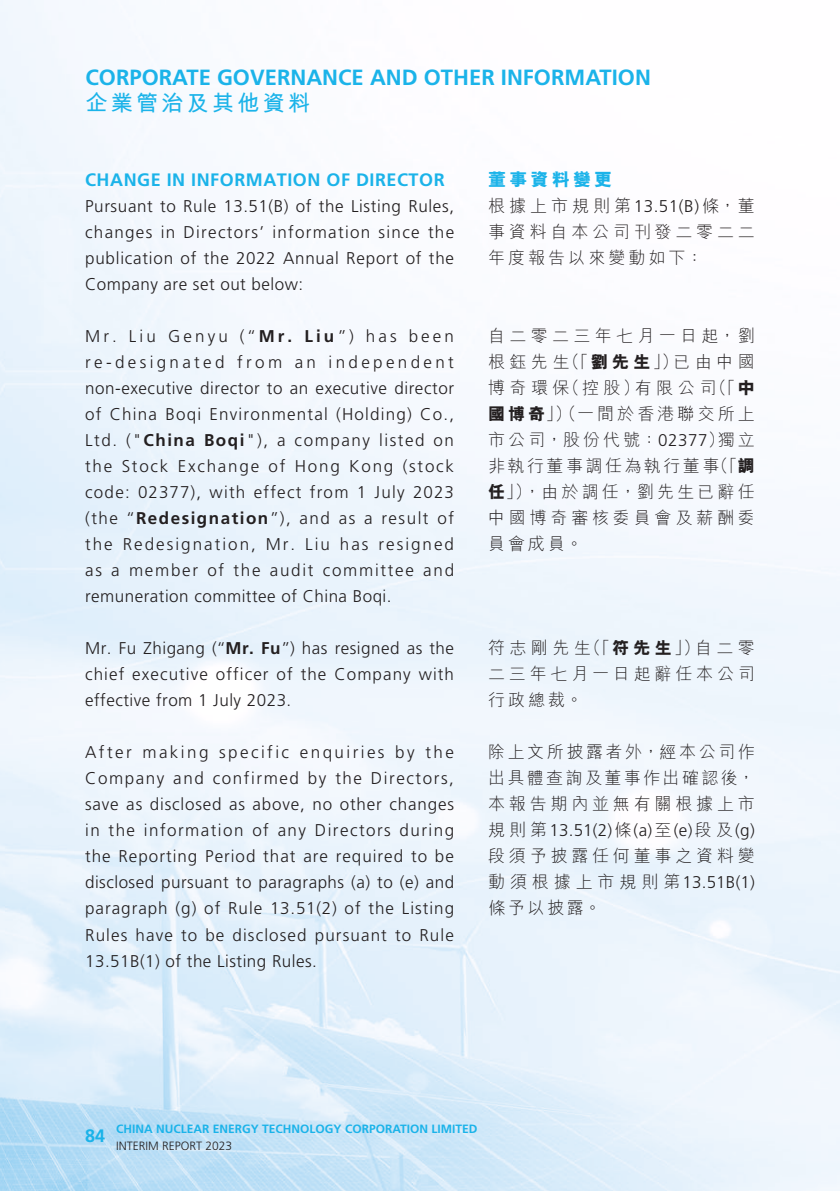
<style>
.page{position:relative;width:840px;height:1191px;background:#fff}
.page>*{position:absolute;margin:0;border:0;box-sizing:border-box;transform-origin:0 0}
.t1{font:700 22px "Frutiger LT Std";color:#1bb3e9}
.t2{font:700 22px "M Hei HK";letter-spacing:.15em;color:#1bb3e9}
._01_Heading_1{font:700 18px "Frutiger LT Std";letter-spacing:.03em;color:#1bb3e9}
._01_Heading_1-2{font:800 18px "M Hei HK";letter-spacing:.18em;color:#1bb3e9}
._00_Body_text{font:300 17px/26px "Frutiger LT Std";letter-spacing:.045em;color:#231f20;text-align:justify}
._00_Body_text-2{font:300 17px/26px "M Hei HK";letter-spacing:.225em;color:#231f20;text-align:justify}
.t3{font:700 12px "Frutiger LT Std";color:#1bb3e9}
.t4{font:300 12px "Frutiger LT Std";color:#231f20}
.s1{font-weight:700}
.s2{font-family:"Frutiger LT Std"}
.s3{font-weight:800}
</style>
<div class="page">
<img style="left:0;top:0;width:840px;height:1191px">
<p class="t1" style="left:85px;top:64px;width:566px">CORPORATE GOVERNANCE AND OTHER INFORMATION</p>
<p class="t2" style="left:85px;top:87px;width:226px">企業管治及其他資料</p>
<p class="_01_Heading_1" style="left:85px;top:169px;width:361px">CHANGE IN INFORMATION OF DIRECTOR</p>
<p class="_00_Body_text" style="left:85px;top:194px;width:370px">Pursuant to Rule 13.51(B) of the Listing Rules, changes in Directors’ information since the publication of the 2022 Annual Report of the Company are set out below:</p>
<p class="_00_Body_text" style="left:85px;top:324px;width:370px">Mr. Liu Genyu (“<span class="s1">Mr. Liu</span>”) has been re-designated from an independent non-executive director to an executive director of China Boqi Environmental (Holding) Co., Ltd. ("<span class="s1">China Boqi</span>"), a company listed on the Stock Exchange of Hong Kong (stock code: 02377), with effect from 1 July 2023 (the “<span class="s1">Redesignation</span>”), and as a result of the Redesignation, Mr. Liu has resigned as a member of the audit committee and remuneration committee of China Boqi.</p>
<p class="_00_Body_text" style="left:85px;top:636px;width:370px">Mr. Fu Zhigang (“<span class="s1">Mr. Fu</span>”) has resigned as the chief executive officer of the Company with effective from 1 July 2023.</p>
<p class="_00_Body_text" style="left:85px;top:740px;width:370px">After making specific enquiries by the Company and confirmed by the Directors, save as disclosed as above, no other changes in the information of any Directors during the Reporting Period that are required to be disclosed pursuant to paragraphs (a) to (e) and paragraph (g) of Rule 13.51(2) of the Listing Rules have to be disclosed pursuant to Rule 13.51B(1) of the Listing Rules.</p>
<p class="_01_Heading_1-2" style="left:488px;top:170px;width:126px">董事資料變更</p>
<p class="_00_Body_text-2" style="left:488px;top:193px;width:268px">根據上市規則第<span class="s2">13.51(B)</span>條，董事資料自本公司刊發二零二二年度報告以來變動如下：</p>
<p class="_00_Body_text-2" style="left:488px;top:323px;width:268px">自二零二三年七月一日起，劉根鈺先生（「<span class="s3">劉先生</span>」）已由中國博奇環保（控股）有限公司（「<span class="s3">中國博奇</span>」）（一間於香港聯交所上市公司，股份代號：<span class="s2">02377</span>）獨立非執行董事調任為執行董事（「<span class="s3">調任</span>」），由於調任，劉先生已辭任中國博奇審核委員會及薪酬委員會成員。</p>
<p class="_00_Body_text-2" style="left:488px;top:635px;width:268px">符志剛先生（「<span class="s3">符先生</span>」）自二零二三年七月一日起辭任本公司行政總裁。</p>
<p class="_00_Body_text-2" style="left:488px;top:739px;width:268px">除上文所披露者外，經本公司作出具體查詢及董事作出確認後，本報告期內並無有關根據上市規則第<span class="s2">13.51(2)</span>條<span class="s2">(a)</span>至<span class="s2">(e)</span>段及<span class="s2">(g)</span>段須予披露任何董事之資料變動須根據上市規則第<span class="s2">13.51B(1)</span>條予以披露。</p>
<p class="_01_Heading_1" style="left:85px;top:1125px;width:22px">84</p>
<p class="t3" style="left:116px;top:1121px;width:363px">CHINA NUCLEAR ENERGY TECHNOLOGY CORPORATION LIMITED</p>
<p class="t4" style="left:116px;top:1138px;width:118px">INTERIM REPORT 2023</p>
</div>
